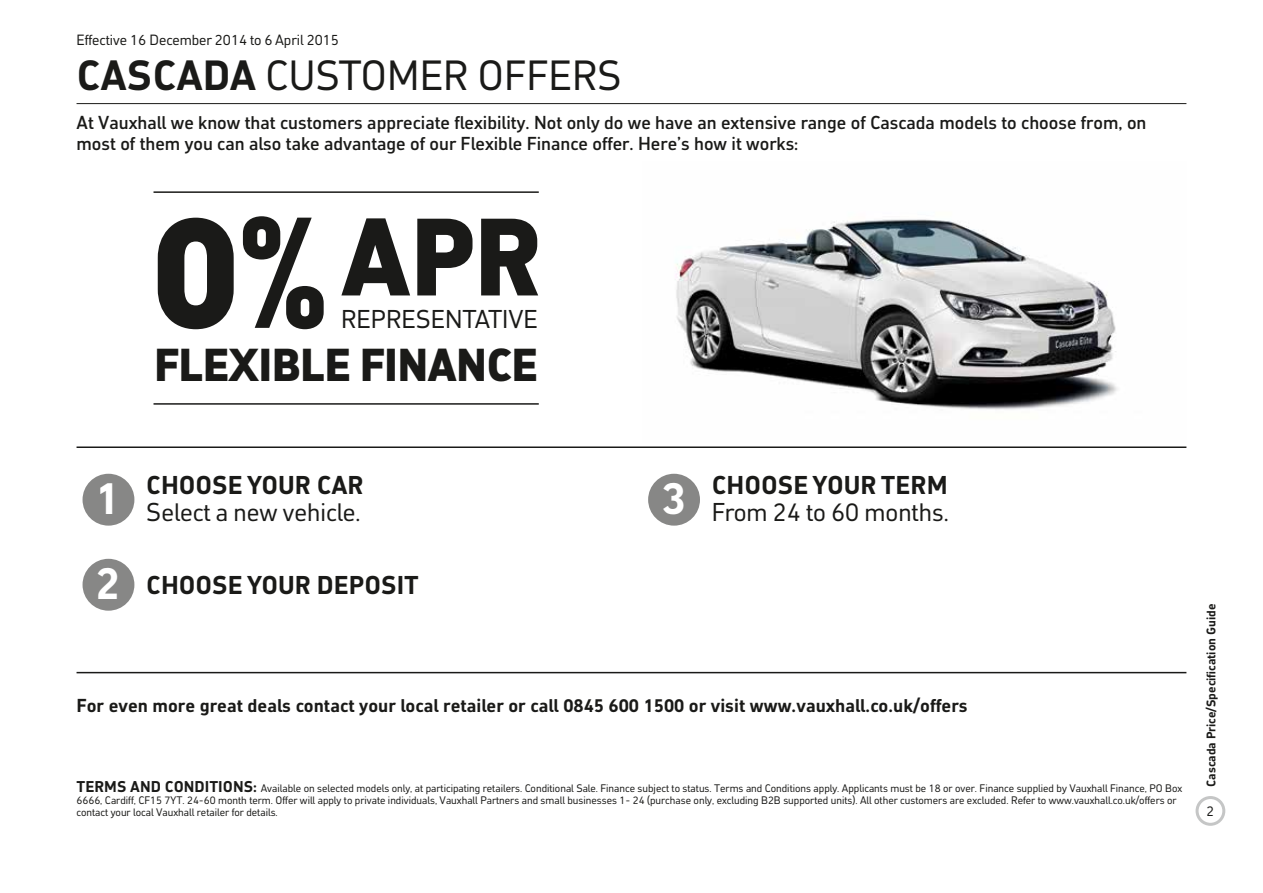
<style>
.page{position:relative;width:1263px;height:893px;background:#fff}
.page>*{position:absolute;margin:0;border:0;box-sizing:border-box;transform-origin:0 0}
.t1{font:900 105.3px "Vauxhall Tec";color:#1a1a18}
.t2{font:900 44.25px "Vauxhall Tec";letter-spacing:-.03em;color:#1a1a18}
.t3{font:700 43.5px "Vauxhall Tec";color:#fff}
.t4{font:40.5px "Vauxhall Tec";color:#1a1a18}
.t5{font:24.75px "Vauxhall Tec";color:#1a1a18}
.t6{font:700 24.75px "Vauxhall Tec";color:#1a1a18}
.t7{font:500 18px/21px "Vauxhall Tec";color:#1a1a18}
.t8{font:700 18px "Vauxhall Tec";color:#1a1a18}
.t9{font:14.25px "Vauxhall Tec";color:#1a1a18}
.t10{font:13.5px "Vauxhall Tec";color:#1a1a18}
.t11{font:700 12px "Vauxhall Tec";color:#1a1a18}
.t12{font:10.5px/12px "Vauxhall Tec";color:#1a1a18}
.s1{font-weight:700}
.s2{font-size:153.9px}
.s3{font-size:151.2px}
.s4{font-size:43.5px;color:#fff}
.s5{font-weight:700;font-size:15px}
</style>
<div class="page">
<div style="left:1195px;top:796px;width:30px;height:30px;border:3px solid #c5c6c6;border-radius:50%"></div>
<img style="left:676px;top:219px;width:442px;height:191px">
<hr style="left:77px;top:103px;width:1109px;height:1px;background:#1a1a18">
<div style="left:83px;top:474px;width:51px;height:52px;background:#878786;border-radius:50%"></div>
<div style="left:83px;top:559px;width:51px;height:52px;background:#878786;border-radius:50%"></div>
<div style="left:648px;top:474px;width:52px;height:52px;background:#878786;border-radius:50%"></div>
<hr style="left:77px;top:446px;width:1109px;height:2px;background:#1a1a18">
<hr style="left:77px;top:672px;width:1109px;height:1px;background:#1a1a18">
<hr style="left:153px;top:403px;width:386px;height:2px;background:#1a1a18">
<hr style="left:153px;top:191px;width:386px;height:2px;background:#1a1a18">
<h3 class="t9" style="left:77px;top:31px;width:264px">Effective 16 December 2014 to 6 April 2015</h3>
<h3 class="t4" style="left:77px;top:50px;width:547px"><span class="s1">CASCADA</span> CUSTOMER OFFERS</h3>
<h3 class="t7" style="left:77px;top:112px;width:1071px">At Vauxhall we know that customers appreciate flexibility. Not only do we have an extensive range of Cascada models to choose from, on most of them you can also take advantage of our Flexible Finance offer. Here’s how it works:</h3>
<h1 class="t1" style="left:152px;top:188px;width:393px"><span class="s2">0</span><span class="s3">%</span>APR</h1>
<h3 class="t5" style="left:341px;top:303px;width:198px">REPRESENTATIVE</h3>
<h2 class="t2" style="left:154px;top:336px;width:386px">FLEXIBLE FINANCE</h2>
<h3 class="t3" style="left:96px;top:470px;width:26px">1</h3>
<h3 class="t6" style="left:146px;top:469px;width:219px">CHOOSE YOUR CAR</h3>
<h3 class="t5" style="left:146px;top:496px;width:216px">Select a new vehicle.</h3>
<h3 class="t6" style="left:96px;top:569px;width:325px"><span class="s4">2</span> CHOOSE YOUR DEPOSIT</h3>
<h3 class="t3" style="left:661px;top:470px;width:26px">3</h3>
<h3 class="t6" style="left:712px;top:469px;width:237px">CHOOSE YOUR TERM</h3>
<h3 class="t5" style="left:712px;top:496px;width:238px">From 24 to 60 months.</h3>
<h3 class="t8" style="left:77px;top:694px;width:893px">For even more great deals contact your local retailer or call 0845 600 1500 or visit www.vauxhall.co.uk/offers</h3>
<p class="t12" style="left:77px;top:782px;width:1107px"><span class="s5">TERMS AND CONDITIONS:</span> Available on selected models only, at participating retailers. Conditional Sale. Finance subject to status. Terms and Conditions apply. Applicants must be 18 or over. Finance supplied by Vauxhall Finance, PO Box<br>6666, Cardiff, CF15 7YT. 24-60 month term. Offer will apply to private individuals, Vauxhall Partners and small businesses 1- 24 (purchase only, excluding B2B supported units). All other customers are excluded. Refer to www.vauxhall.co.uk/offers or contact your local Vauxhall retailer for details.</p>
<p class="t11" style="left:1203px;top:787px;width:184px;rotate:-90deg">Cascada Price/Specification Guide</p>
<p class="t10" style="left:1206px;top:803px;width:9px">2</p>
</div>
